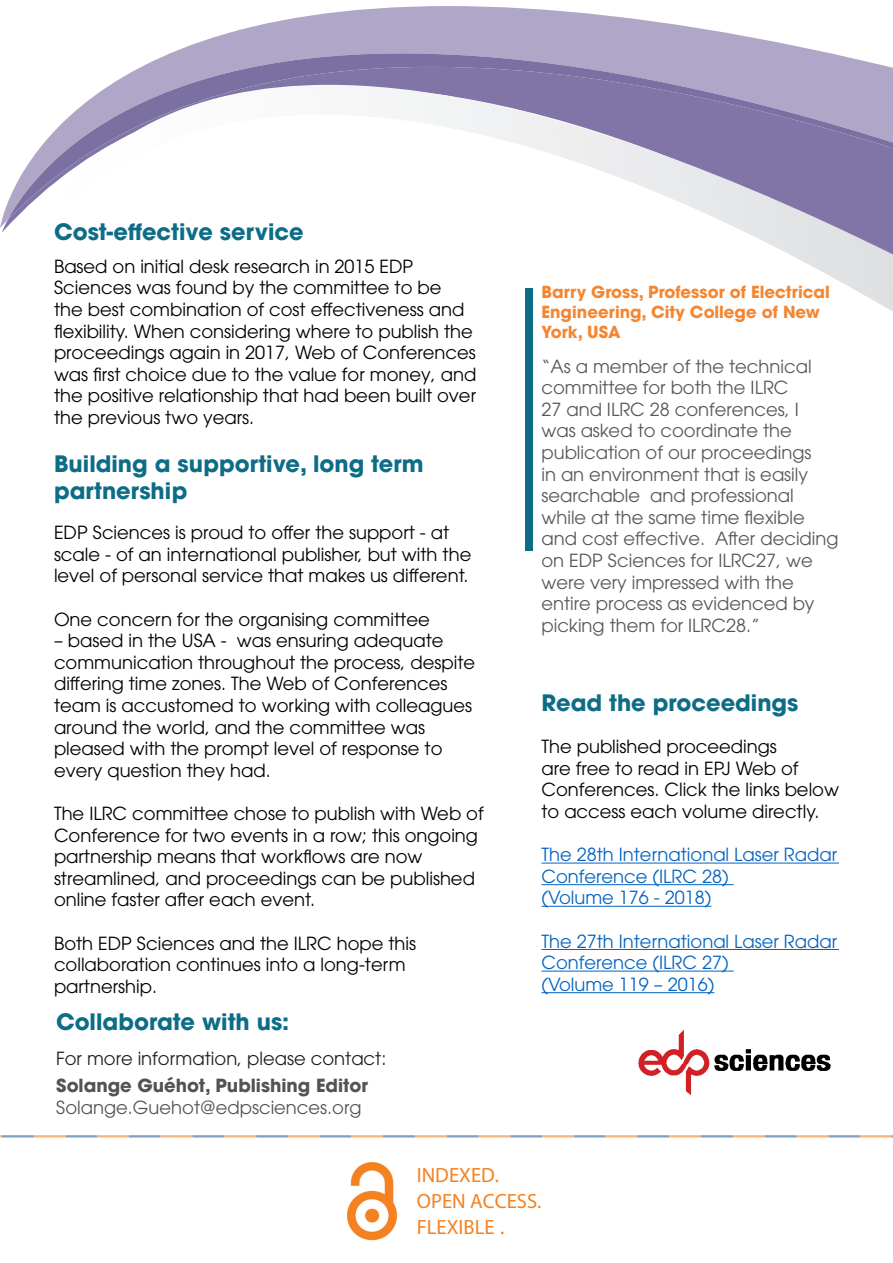
<style>
.page{position:relative;width:893px;height:1263px;background:#fff}
.page>*{position:absolute;margin:0;border:0;box-sizing:border-box;transform-origin:0 0}
.t1{font:700 22.5px/27px "ITC Avant Garde Pro";color:#0d6d87}
.t2{font:20.7px/25.8px "Myriad Pro";color:#f58220}
.t3{font:18px/21.6px "ITC Avant Garde Pro";color:#000001}
.t4{font:18px/21.6px "ITC Avant Garde Pro";color:#57585a}
.t5{font:18px/21.6px "ITC Avant Garde Pro";color:#0563c1}
.t6{font:18px "ITC Avant Garde Pro";color:#231f20}
.t7{font:700 18px "ITC Avant Garde Pro";color:#515457}
.t8{font:18px "ITC Avant Garde Pro";color:#515457}
.t9{font:700 16.5px/19.8px "ITC Avant Garde Pro";color:#f58631}
</style>
<div class="page">
<img style="left:347px;top:1162px;width:50px;height:79px">
<svg style="left:0;top:1135px;width:893px;height:2px;background:#c4b2a8"></svg>
<svg style="left:17px;top:6px;width:876px;height:306px"></svg>
<img style="left:638px;top:1030px;width:193px;height:65px">
<hr style="left:541px;top:863px;width:298px;height:1px;background:#0563c1">
<hr style="left:541px;top:884px;width:193px;height:1px;background:#0563c1">
<hr style="left:541px;top:906px;width:170px;height:1px;background:#0563c1">
<hr style="left:541px;top:949px;width:298px;height:1px;background:#0563c1">
<hr style="left:541px;top:971px;width:193px;height:1px;background:#0563c1">
<hr style="left:541px;top:992px;width:173px;height:1px;background:#0563c1">
<div style="left:525px;top:288px;width:8px;height:262px;background:#0d6d87"></div>
<p class="t1" style="left:54px;top:218px;width:251px">Cost-effective service</p>
<p class="t3" style="left:54px;top:255px;width:424px">Based on initial desk research in 2015 EDP Sciences was found by the committee to be<br>the best combination of cost effectiveness and flexibility. When considering where to publish the proceedings again in 2017, Web of Conferences was first choice due to the value for money, and the positive relationship that had been built over the previous two years.</p>
<p class="t1" style="left:54px;top:450px;width:371px">Building a supportive, long term partnership</p>
<p class="t3" style="left:54px;top:522px;width:419px">EDP Sciences is proud to offer the support - at scale - of an international publisher, but with the level of personal service that makes us different.</p>
<p class="t3" style="left:54px;top:608px;width:377px">One concern for the organising committee</p>
<p class="t3" style="left:54px;top:630px;width:423px">– based in the USA - was ensuring adequate communication throughout the process, despite differing time zones. The Web of Conferences team is accustomed to working with colleagues around the world, and the committee was pleased with the prompt level of response to every question they had.</p>
<p class="t3" style="left:54px;top:802px;width:431px">The ILRC committee chose to publish with Web of Conference for two events in a row; this ongoing partnership means that workflows are now streamlined, and proceedings can be published online faster after each event.</p>
<p class="t3" style="left:54px;top:932px;width:364px">Both EDP Sciences and the ILRC hope this collaboration continues into a long-term partnership.</p>
<p class="t1" style="left:56px;top:1007px;width:235px">Collaborate with us:</p>
<p class="t6" style="left:56px;top:1047px;width:332px">For more information, please contact:</p>
<p class="t7" style="left:56px;top:1073px;width:313px">Solange Guéhot, Publishing Editor</p>
<p class="t8" style="left:56px;top:1096px;width:307px">Solange.Guehot@edpsciences.org</p>
<p class="t9" style="left:541px;top:282px;width:290px">Barry Gross, Professor of Electrical<br>Engineering, City College of New<br>York, USA</p>
<p class="t4" style="left:541px;top:355px;width:299px">“As a member of the technical committee for both the ILRC<br>27 and ILRC 28 conferences, I<br>was asked to coordinate the publication of our proceedings<br>in an environment that is easily searchable and professional while at the same time flexible and cost effective. After deciding on EDP Sciences for ILRC27, we were very impressed with the entire process as evidenced by picking them for ILRC28.”</p>
<p class="t1" style="left:541px;top:689px;width:258px">Read the proceedings</p>
<p class="t3" style="left:541px;top:736px;width:299px">The published proceedings<br>are free to read in EPJ Web of<br>Conferences. Click the links below to access each volume directly.</p>
<p class="t5" style="left:541px;top:844px;width:297px">The 28th International Laser Radar<br>Conference (ILRC 28)</p>
<p class="t5" style="left:541px;top:887px;width:171px">(Volume 176 - 2018)</p>
<p class="t5" style="left:541px;top:930px;width:297px">The 27th International Laser Radar<br>Conference (ILRC 27)</p>
<p class="t5" style="left:541px;top:973px;width:174px">(Volume 119 – 2016)</p>
<p class="t2" style="left:417px;top:1162px;width:126px">INDEXED.<br>OPEN ACCESS.<br>FLEXIBLE .</p>
</div>
